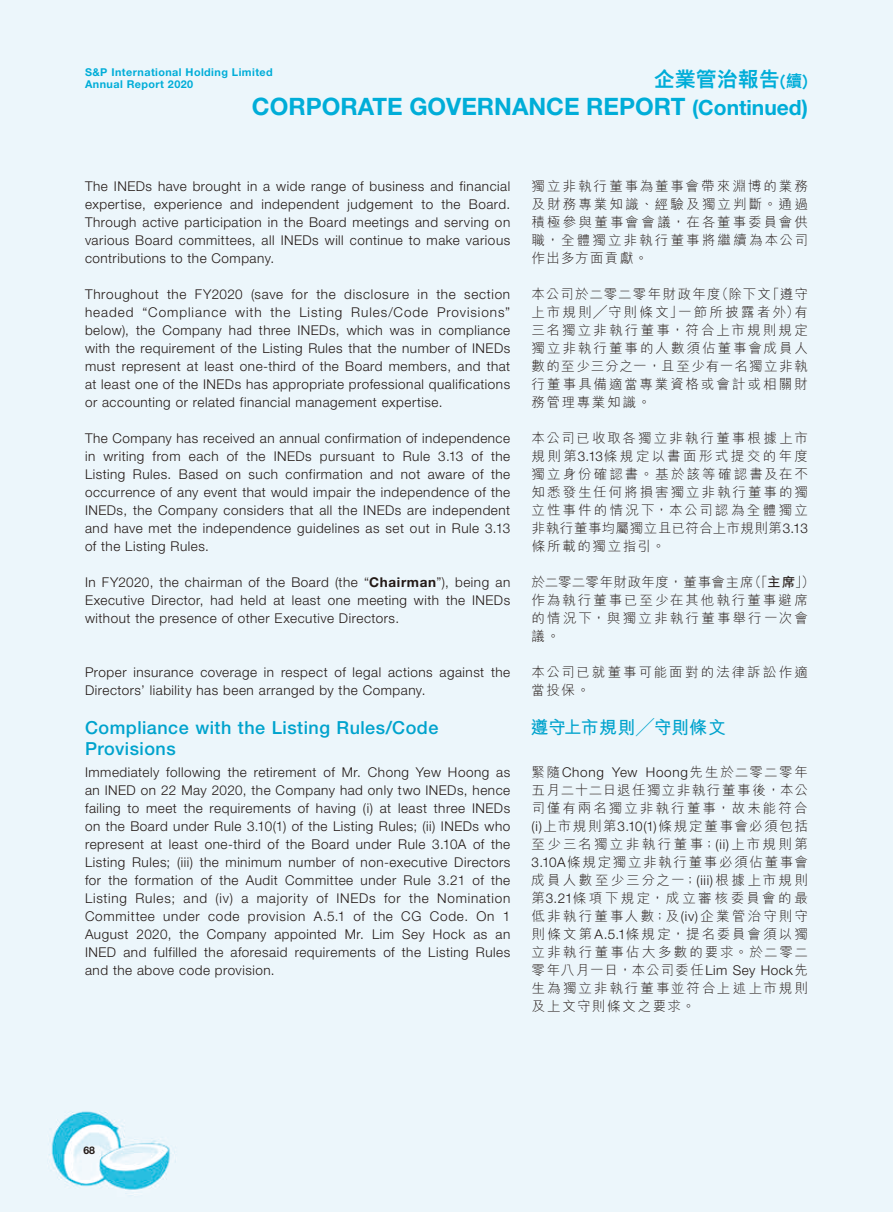
<style>
.page{position:relative;width:893px;height:1212px;background:#ecf6fb}
.page>*{position:absolute;margin:0;border:0;box-sizing:border-box;transform-origin:0 0}
.t1{font:700 24px "Helvetica Neue LT Std";color:#00add8}
.t2{font:800 21px "M Hei HK";color:#00add8}
.t3{font:500 18px/21px "Helvetica Neue LT Std";letter-spacing:.025em;color:#00a3cd}
.t4{font:700 18px "M Hei HK";letter-spacing:-.005em;color:#00a3cd}
.t5{font:300 13.5px/18px "Helvetica Neue LT Std";letter-spacing:.04em;color:#231916;text-align:justify}
.t6{font:300 13.5px/18px "M Hei HK";letter-spacing:.135em;color:#231916;text-align:justify}
.t7{font:700 10.8px/12px "Helvetica Neue LT Std";letter-spacing:.04em;color:#00add8}
.t8{font:700 10.5px "Helvetica Neue LT Std";color:#231916}
.s1{font-size:16.5px}
.s2{font-size:21px}
.s3{font-weight:700}
.s4{font-family:"Helvetica Neue LT Std"}
.s5{font-family:"M Hei HK"}
</style>
<div class="page">
<p class="t7" style="left:85px;top:66px;width:189px">S&amp;P International Holding Limited<br>Annual Report 2020</p>
<h2 class="t2" style="left:654px;top:69px;width:156px">企業管治報告<span class="s1">(續)</span></h2>
<h1 class="t1" style="left:252px;top:92px;width:557px">CORPORATE GOVERNANCE REPORT <span class="s2">(Continued)</span></h1>
<p class="t5" style="left:85px;top:177px;width:427px">The INEDs have brought in a wide range of business and financial expertise, experience and independent judgement to the Board.<br>Through active participation in the Board meetings and serving on various Board committees, all INEDs will continue to make various contributions to the Company.</p>
<p class="t5" style="left:85px;top:284px;width:427px">Throughout the FY2020 (save for the disclosure in the section headed “Compliance with the Listing Rules/Code Provisions” below), the Company had three INEDs, which was in compliance with the requirement of the Listing Rules that the number of INEDs must represent at least one-third of the Board members, and that at least one of the INEDs has appropriate professional qualifications or accounting or related financial management expertise.</p>
<p class="t5" style="left:85px;top:428px;width:427px">The Company has received an annual confirmation of independence in writing from each of the INEDs pursuant to Rule 3.13 of the Listing Rules. Based on such confirmation and not aware of the occurrence of any event that would impair the independence of the INEDs, the Company considers that all the INEDs are independent and have met the independence guidelines as set out in Rule 3.13 of the Listing Rules.</p>
<p class="t5" style="left:85px;top:572px;width:427px">In FY2020, the chairman of the Board (the “<span class="s3">Chairman</span>”), being an Executive Director, had held at least one meeting with the INEDs without the presence of other Executive Directors.</p>
<p class="t5" style="left:85px;top:662px;width:427px">Proper insurance coverage in respect of legal actions against the<br>Directors’ liability has been arranged by the Company.</p>
<h3 class="t3" style="left:85px;top:717px;width:355px">Compliance with the Listing Rules/Code<br>Provisions</h3>
<p class="t5" style="left:85px;top:763px;width:427px">Immediately following the retirement of Mr. Chong Yew Hoong as an INED on 22 May 2020, the Company had only two INEDs, hence failing to meet the requirements of having (i) at least three INEDs on the Board under Rule 3.10(1) of the Listing Rules; (ii) INEDs who represent at least one-third of the Board under Rule 3.10A of the Listing Rules; (iii) the minimum number of non-executive Directors for the formation of the Audit Committee under Rule 3.21 of the Listing Rules; and (iv) a majority of INEDs for the Nomination Committee under code provision A.5.1 of the CG Code. On 1<br>August 2020, the Company appointed Mr. Lim Sey Hock as an INED and fulfilled the aforesaid requirements of the Listing Rules and the above code provision.</p>
<p class="t6" style="left:531px;top:176px;width:278px">獨立非執行董事為董事會帶來淵博的業務及財務專業知識、經驗及獨立判斷。通過積極參與董事會會議，在各董事委員會供職，全體獨立非執行董事將繼續為本公司作出多方面貢獻。</p>
<p class="t6" style="left:531px;top:284px;width:278px">本公司於二零二零年財政年度（除下文「遵守上市規則╱守則條文」一節所披露者外）有三名獨立非執行董事，符合上市規則規定獨立非執行董事的人數須佔董事會成員人數的至少三分之一，且至少有一名獨立非執行董事具備適當專業資格或會計或相關財務管理專業知識。</p>
<p class="t6" style="left:531px;top:428px;width:278px">本公司已收取各獨立非執行董事根據上市規則第<span class="s4">3.13</span>條規定以書面形式提交的年度獨立身份確認書。基於該等確認書及在不知悉發生任何將損害獨立非執行董事的獨立性事件的情況下，本公司認為全體獨立非執行董事均屬獨立且已符合上市規則第<span class="s4">3.13</span>條所載的獨立指引。</p>
<p class="t6" style="left:531px;top:572px;width:285px;text-align:left">於二零二零年財政年度，董事會主席（「<span class="s3">主席</span>」）作為執行董事已至少在其他執行董事避席的情況下，與獨立非執行董事舉行一次會議。</p>
<p class="t6" style="left:531px;top:662px;width:278px">本公司已就董事可能面對的法律訴訟作適當投保。</p>
<h3 class="t4" style="left:531px;top:714px;width:197px">遵守上市規則╱守則條文</h3>
<p class="t5" style="left:531px;top:763px;width:278px"><span class="s5">緊隨</span>Chong Yew Hoong<span class="s5">先生於二零二零年</span></p>
<p class="t6" style="left:531px;top:781px;width:278px">五月二十二日退任獨立非執行董事後，本公司僅有兩名獨立非執行董事，故未能符合<span class="s4">(i)</span>上市規則第<span class="s4">3.10(1)</span>條規定董事會必須包括至少三名獨立非執行董事；<span class="s4">(ii)</span>上市規則第<span class="s4">3.10A</span>條規定獨立非執行董事必須佔董事會成員人數至少三分之一；<span class="s4">(iii)</span>根據上市規則第<span class="s4">3.21</span>條項下規定，成立審核委員會的最低非執行董事人數；及<span class="s4">(iv)</span>企業管治守則守則條文第<span class="s4">A.5.1</span>條規定，提名委員會須以獨立非執行董事佔大多數的要求。於二零二零年八月一日，本公司委任<span class="s4">Lim Sey Hock</span>先生為獨立非執行董事並符合上述上市規則及上文守則條文之要求。</p>
<p class="t8" style="left:83px;top:1143px;width:13px">68</p>
</div>
